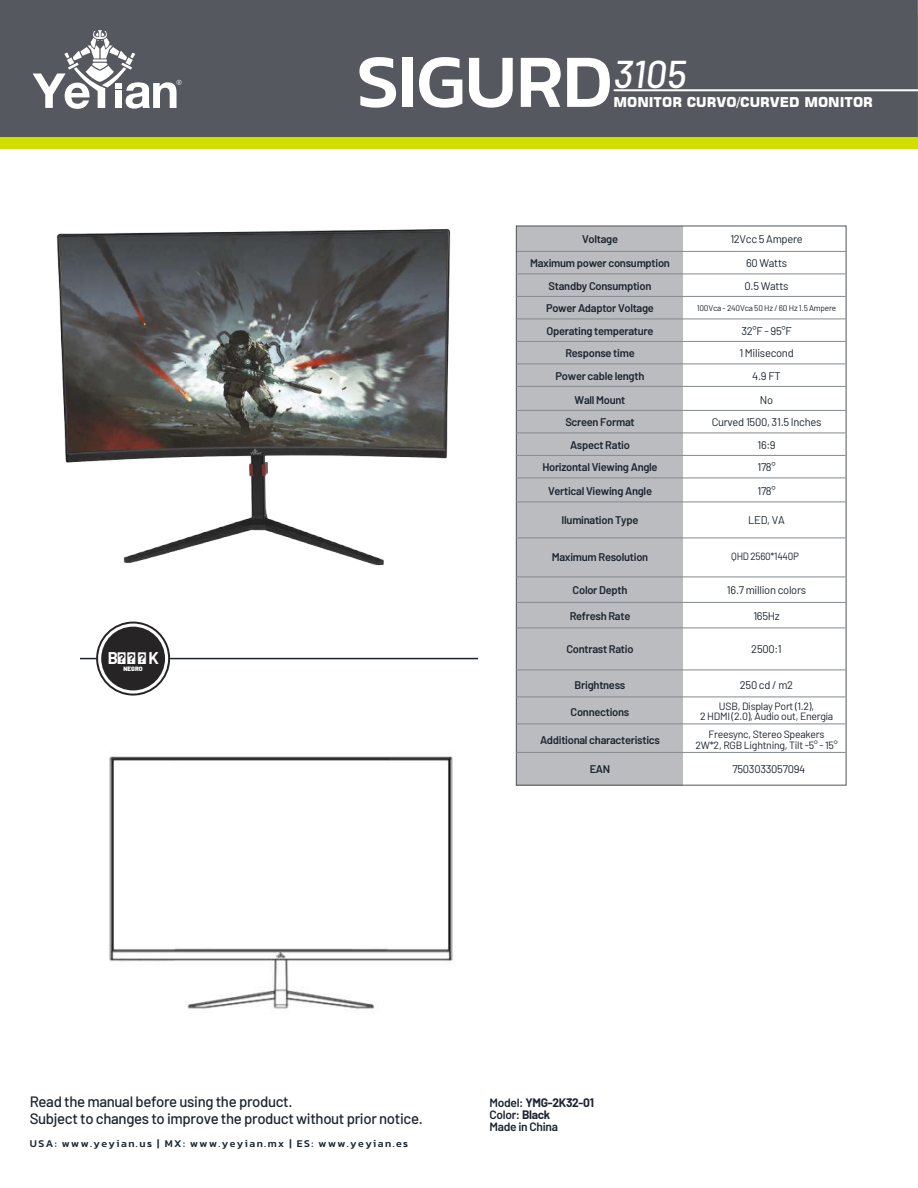
<style>
.page{position:relative;width:918px;height:1188px;background:#fff}
.page>*{position:absolute;margin:0;border:0;box-sizing:border-box;transform-origin:0 0}
.t1{font:500 76.05px "Kanit";letter-spacing:-.01em;color:#fff}
.t2{font:500 15px/16.5px "Barlow";letter-spacing:-.025em;color:#1b242e}
.t3{font:700 13.5px "Square 721 BT";color:#fff}
.t4{font:600 12px/12px "Barlow";letter-spacing:-.025em;color:#1b242e}
.t5{font:600 11.1px "Barlow";letter-spacing:-.025em;color:#1b242e}
.t6{font:11.1px "Barlow";letter-spacing:-.025em;color:#1b242e}
.t7{font:10.5px/10.5px "Barlow";letter-spacing:-.025em;color:#1b242e;text-align:center}
.t8{font:500 10.5px "Kanit";letter-spacing:.14em;color:#1b242e}
.t9{font:10.5px "Barlow";letter-spacing:-.025em;color:#1b242e;scale:.94 1}
.t10{font:8.25px "Barlow";letter-spacing:-.025em;color:#1b242e}
.s1{font-weight:700}
</style>
<div class="page">
<div style="left:0;top:137px;width:918px;height:12px;background:#d0df00"></div>
<div style="left:0;top:0;width:918px;height:137px;background:#55585f"></div>
<svg style="left:33px;top:30px;width:149px;height:79px"></svg>
<svg style="left:613px;top:89px;width:305px;height:2px"></svg>
<hr style="left:170px;top:658px;width:308px;height:1px;background:#1b242e">
<svg style="left:80px;top:625px;width:90px;height:71px"></svg>
<svg style="left:101px;top:627px;width:64px;height:63px;background:#434242"></svg>
<img style="left:56px;top:228px;width:395px;height:397px">
<div style="left:516px;top:226px;width:166px;height:559px;background:#bbbcbf"></div>
<hr style="left:516px;top:251px;width:329px;height:1px;background:#848a8f">
<hr style="left:516px;top:273px;width:329px;height:1px;background:#848a8f">
<hr style="left:516px;top:296px;width:329px;height:1px;background:#848a8f">
<hr style="left:516px;top:318px;width:329px;height:1px;background:#848a8f">
<hr style="left:516px;top:341px;width:329px;height:1px;background:#848a8f">
<hr style="left:516px;top:363px;width:329px;height:1px;background:#848a8f">
<hr style="left:516px;top:386px;width:329px;height:1px;background:#848a8f">
<hr style="left:516px;top:410px;width:329px;height:1px;background:#848a8f">
<hr style="left:516px;top:432px;width:329px;height:1px;background:#848a8f">
<hr style="left:516px;top:455px;width:329px;height:1px;background:#848a8f">
<hr style="left:516px;top:477px;width:329px;height:1px;background:#848a8f">
<hr style="left:516px;top:501px;width:329px;height:1px;background:#848a8f">
<hr style="left:516px;top:602px;width:329px;height:1px;background:#848a8f">
<hr style="left:516px;top:627px;width:329px;height:1px;background:#848a8f">
<hr style="left:516px;top:696px;width:329px;height:1px;background:#848a8f">
<hr style="left:516px;top:723px;width:329px;height:1px;background:#848a8f">
<hr style="left:516px;top:752px;width:329px;height:1px;background:#848a8f">
<hr style="left:516px;top:669px;width:329px;height:1px;background:#848a8f">
<hr style="left:516px;top:537px;width:329px;height:1px;background:#848a8f">
<hr style="left:516px;top:576px;width:329px;height:1px;background:#848a8f">
<img style="left:109px;top:756px;width:344px;height:253px">
<h1 class="t1" style="left:357px;top:24px;width:331px">SIGURD<sup>3105</sup></h1>
<p class="t3" style="left:613px;top:94px;width:261px">MONITOR CURVO/CURVED MONITOR</p>
<p class="t5" style="left:582px;top:231px;width:38px">Voltage</p>
<p class="t6" style="left:730px;top:231px;width:74px">12Vcc 5 Ampere</p>
<p class="t5" style="left:530px;top:255px;width:141px">Maximum power consumption</p>
<p class="t6" style="left:746px;top:255px;width:43px">60 Watts</p>
<p class="t5" style="left:549px;top:277px;width:104px">Standby Consumption</p>
<p class="t6" style="left:745px;top:278px;width:45px">0.5 Watts</p>
<p class="t5" style="left:546px;top:300px;width:109px">Power Adaptor Voltage</p>
<p class="t10" style="left:697px;top:302px;width:141px">100Vca - 240Vca 50 Hz / 60 Hz 1.5 Ampere</p>
<p class="t5" style="left:547px;top:322px;width:108px">Operating temperature</p>
<p class="t6" style="left:741px;top:323px;width:52px">32°F - 95°F</p>
<p class="t5" style="left:565px;top:345px;width:71px">Response time</p>
<p class="t6" style="left:739px;top:345px;width:56px">1 Milisecond</p>
<p class="t5" style="left:556px;top:367px;width:90px">Power cable length</p>
<p class="t6" style="left:752px;top:368px;width:30px">4.9 FT</p>
<p class="t5" style="left:575px;top:391px;width:52px">Wall Mount</p>
<p class="t6" style="left:760px;top:392px;width:15px">No</p>
<p class="t5" style="left:565px;top:414px;width:71px">Screen Format</p>
<p class="t6" style="left:712px;top:414px;width:111px">Curved 1500, 31.5 Inches</p>
<p class="t5" style="left:570px;top:436px;width:61px">Aspect Ratio</p>
<p class="t6" style="left:757px;top:437px;width:20px">16:9</p>
<p class="t5" style="left:542px;top:459px;width:117px">Horizontal Viewing Angle</p>
<p class="t6" style="left:757px;top:459px;width:20px">178°</p>
<p class="t5" style="left:548px;top:483px;width:105px">Vertical Viewing Angle</p>
<p class="t6" style="left:757px;top:483px;width:20px">178°</p>
<p class="t5" style="left:562px;top:511px;width:78px">Ilumination Type</p>
<p class="t6" style="left:748px;top:512px;width:38px">LED, VA</p>
<p class="t5" style="left:552px;top:549px;width:98px">Maximum Resolution</p>
<p class="t9" style="left:731px;top:548px;width:73px">QHD 2560*1440P</p>
<p class="t5" style="left:573px;top:582px;width:56px">Color Depth</p>
<p class="t6" style="left:727px;top:582px;width:81px">16.7 million colors</p>
<p class="t5" style="left:570px;top:607px;width:62px">Refresh Rate</p>
<p class="t6" style="left:753px;top:608px;width:28px">165Hz</p>
<p class="t5" style="left:566px;top:640px;width:69px">Contrast Ratio</p>
<p class="t6" style="left:751px;top:641px;width:32px">2500:1</p>
<p class="t5" style="left:575px;top:676px;width:52px">Brightness</p>
<p class="t6" style="left:740px;top:677px;width:55px">250 cd / m2</p>
<p class="t5" style="left:571px;top:703px;width:60px">Connections</p>
<p class="t7" style="left:700px;top:700px;width:135px">USB, Display Port (1.2),<br>2 HDMI (2.0), Audio out, Energía</p>
<p class="t5" style="left:540px;top:732px;width:122px">Additional characteristics</p>
<p class="t7" style="left:695px;top:728px;width:144px">Freesync, Stereo Speakers<br>2W*2, RGB Lightning, Tilt -5° - 15°</p>
<p class="t5" style="left:590px;top:760px;width:22px">EAN</p>
<p class="t6" style="left:733px;top:761px;width:74px">7503033057094</p>
<h2 class="t2" style="left:30px;top:1092px;width:394px">Read the manual before using the product.<br>Subject to changes to improve the product without prior notice.</h2>
<p class="t8" style="left:30px;top:1136px;width:380px">USA: www.yeyian.us | MX: www.yeyian.mx | ES: www.yeyian.es</p>
<p class="t4" style="left:489px;top:1096px;width:106px">Model: <span class="s1">YMG-2K32-01<br></span>Color: <span class="s1">Black<br></span>Made in China</p>
</div>
